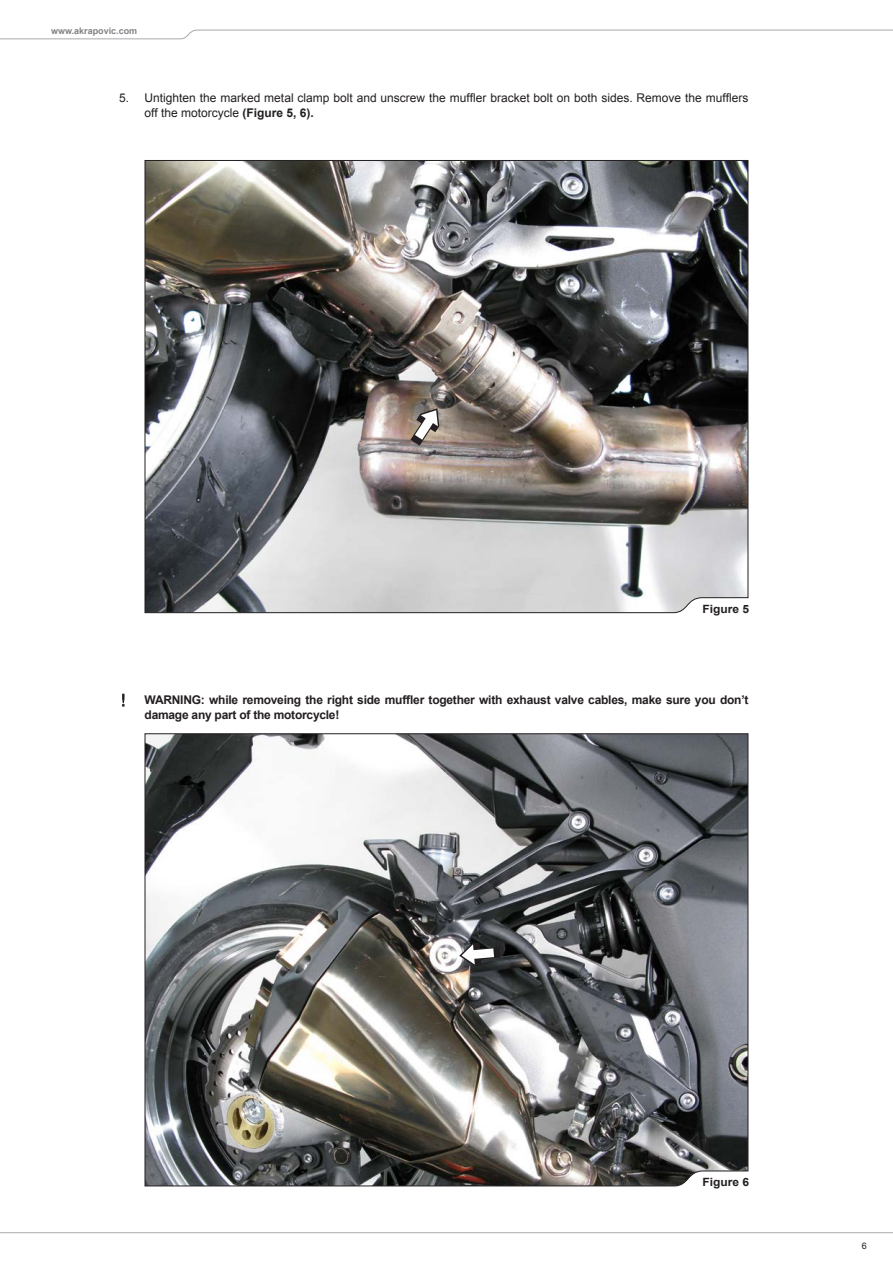
<style>
.page{position:relative;width:893px;height:1263px;background:#fff}
.page>*{position:absolute;margin:0;border:0;box-sizing:border-box;transform-origin:0 0}
.body_txt_bold{font:12px/14.4px "Arial";color:#231f20}
.body_txt_bold-2{font:700 12px/14.4px "Arial";letter-spacing:-.02em;color:#231f20}
.body_txt_bold-3{font:700 11.4px "Arial";color:#231f20;scale:1.05 1}
.t1{font:700 9px "Arial";color:#808285}
.t2{font:9px "Arial";color:#231f20}
.s1{font-weight:700}
</style>
<div class="page">
<svg style="left:0;top:29px;width:893px;height:10px"></svg>
<svg style="left:0;top:1232px;width:893px;height:2px;background:#d3d3d5"></svg>
<img style="left:144px;top:160px;width:605px;height:453px">
<svg style="left:144px;top:733px;width:605px;height:454px"></svg>
<svg style="left:410px;top:408px;width:29px;height:38px"></svg>
<svg style="left:459px;top:943px;width:42px;height:23px"></svg>
<svg style="left:122px;top:694px;width:3px;height:12px"></svg>
<p class="t1" style="left:51px;top:25px;width:88px">www.akrapovic.com</p>
<p class="body_txt_bold" style="left:119px;top:91px;width:12px">5.</p>
<p class="body_txt_bold" style="left:145px;top:91px;width:605px">Untighten the marked metal clamp bolt and unscrew the muffler bracket bolt on both sides. Remove the mufflers off the motorcycle <span class="s1">(Figure 5, 6).</span></p>
<p class="body_txt_bold-3" style="left:702px;top:601px;width:46px">Figure 5</p>
<p class="body_txt_bold-2" style="left:145px;top:693px;width:605px">WARNING: while removeing the right side muffler together with exhaust valve cables, make sure you don’t damage any part of the motorcycle!</p>
<p class="body_txt_bold-3" style="left:702px;top:1175px;width:46px">Figure 6</p>
<p class="t2" style="left:862px;top:1240px;width:7px">6</p>
</div>
